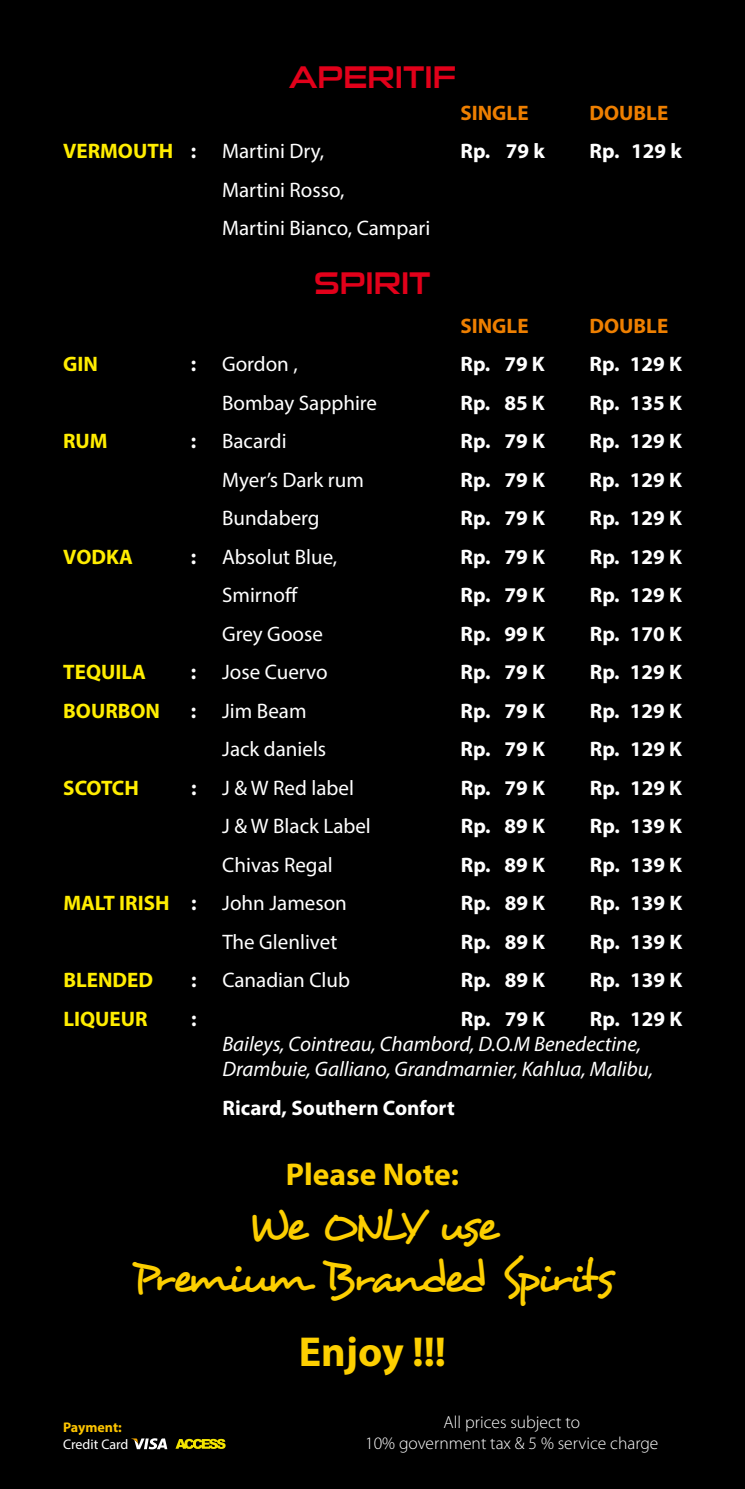
<style>
.page{position:relative;width:745px;height:1489px;background:#fff}
.page>*{position:absolute;margin:0;border:0;box-sizing:border-box;transform-origin:0 0}
.t1{font:45.5px/52.5px "Desyrel";letter-spacing:-.08em;color:#fdcf00;text-align:center}
.t2{font:700 42px "Myriad Pro";color:#fdcf00}
.t3{font:31.5px "Sui Generis Rg";color:#e2001a}
.t4{font:700 31.5px "Myriad Pro";color:#fdcf00}
.t5{font:700 21px "Myriad Pro";color:#fff}
.t6{font:21px/38.5px "Myriad Pro";color:#fff}
.t7{font:italic 21px/25.2px "Myriad Pro";color:#fff}
.t8{font:700 21px "Myriad Pro";color:#ffed00}
.t9{font:700 21px "Myriad Pro";color:#ee7f00}
.t10{font:300 17.5px/21px "Myriad Pro";color:#fff;text-align:center}
.t11{font:14px "Myriad Pro";color:#fff}
.t12{font:700 14px "Myriad Pro";letter-spacing:-.005em;color:#fcc400}
.s1{font-weight:700;color:#ffed00}
.s2{font-weight:700}
</style>
<div class="page">
<div style="left:0;top:0;width:744px;height:1488px;background:#000"></div>
<svg style="left:131px;top:1438px;width:36px;height:11px"></svg>
<svg style="left:175px;top:1438px;width:50px;height:10px"></svg>
<h3 class="t3" style="left:288px;top:59px;width:169px">APERITIF</h3>
<p class="t9" style="left:460px;top:99px;width:70px">SINGLE</p>
<p class="t9" style="left:589px;top:99px;width:80px">DOUBLE</p>
<p class="t6" style="left:63px;top:132px;width:262px"><span class="s1">VERMOUTH</span> <span class="s2">:</span> Martini Dry,</p>
<p class="t5" style="left:460px;top:137px;width:86px">Rp. 79 k</p>
<p class="t5" style="left:589px;top:137px;width:94px">Rp. 129 k</p>
<p class="t6" style="left:222px;top:170px;width:210px">Martini Rosso,<br>Martini Bianco, Campari</p>
<h3 class="t3" style="left:314px;top:265px;width:118px">SPIRIT</h3>
<p class="t9" style="left:460px;top:312px;width:70px">SINGLE</p>
<p class="t9" style="left:589px;top:312px;width:80px">DOUBLE</p>
<p class="t8" style="left:63px;top:350px;width:36px">GIN</p>
<p class="t6" style="left:191px;top:344px;width:108px"><span class="s2">:</span> Gordon ,</p>
<p class="t5" style="left:460px;top:350px;width:86px">Rp. 79 K</p>
<p class="t5" style="left:589px;top:350px;width:94px">Rp. 129 K</p>
<p class="t6" style="left:222px;top:383px;width:156px">Bombay Sapphire</p>
<p class="t5" style="left:460px;top:389px;width:86px">Rp. 85 K</p>
<p class="t5" style="left:589px;top:389px;width:94px">Rp. 135 K</p>
<p class="t8" style="left:63px;top:427px;width:46px">RUM</p>
<p class="t6" style="left:191px;top:421px;width:97px"><span class="s2">:</span> Bacardi</p>
<p class="t5" style="left:460px;top:427px;width:86px">Rp. 79 K</p>
<p class="t5" style="left:589px;top:427px;width:94px">Rp. 129 K</p>
<p class="t6" style="left:222px;top:460px;width:143px">Myer’s Dark rum</p>
<p class="t5" style="left:460px;top:466px;width:86px">Rp. 79 K</p>
<p class="t5" style="left:589px;top:466px;width:94px">Rp. 129 K</p>
<p class="t6" style="left:222px;top:498px;width:99px">Bundaberg</p>
<p class="t5" style="left:460px;top:504px;width:86px">Rp. 79 K</p>
<p class="t5" style="left:589px;top:504px;width:94px">Rp. 129 K</p>
<p class="t8" style="left:63px;top:543px;width:71px">VODKA</p>
<p class="t6" style="left:191px;top:537px;width:148px"><span class="s2">:</span> Absolut Blue,</p>
<p class="t5" style="left:460px;top:543px;width:86px">Rp. 79 K</p>
<p class="t5" style="left:589px;top:543px;width:94px">Rp. 129 K</p>
<p class="t6" style="left:222px;top:575px;width:77px">Smirnoff</p>
<p class="t5" style="left:460px;top:581px;width:86px">Rp. 79 K</p>
<p class="t5" style="left:589px;top:581px;width:94px">Rp. 129 K</p>
<p class="t6" style="left:222px;top:614px;width:102px">Grey Goose</p>
<p class="t5" style="left:460px;top:620px;width:86px">Rp. 99 K</p>
<p class="t5" style="left:589px;top:620px;width:94px">Rp. 170 K</p>
<p class="t8" style="left:63px;top:658px;width:84px">TEQUILA</p>
<p class="t6" style="left:191px;top:652px;width:138px"><span class="s2">:</span> Jose Cuervo</p>
<p class="t5" style="left:460px;top:658px;width:86px">Rp. 79 K</p>
<p class="t5" style="left:589px;top:658px;width:94px">Rp. 129 K</p>
<p class="t8" style="left:63px;top:697px;width:98px">BOURBON</p>
<p class="t6" style="left:191px;top:691px;width:117px"><span class="s2">:</span> Jim Beam</p>
<p class="t5" style="left:460px;top:697px;width:86px">Rp. 79 K</p>
<p class="t5" style="left:589px;top:697px;width:94px">Rp. 129 K</p>
<p class="t6" style="left:222px;top:729px;width:105px">Jack daniels</p>
<p class="t5" style="left:460px;top:735px;width:86px">Rp. 79 K</p>
<p class="t5" style="left:589px;top:735px;width:94px">Rp. 129 K</p>
<p class="t8" style="left:63px;top:774px;width:77px">SCOTCH</p>
<p class="t6" style="left:191px;top:768px;width:164px"><span class="s2">:</span> J &amp; W Red label</p>
<p class="t5" style="left:460px;top:774px;width:86px">Rp. 79 K</p>
<p class="t5" style="left:589px;top:774px;width:94px">Rp. 129 K</p>
<p class="t6" style="left:222px;top:806px;width:150px">J &amp; W Black Label</p>
<p class="t5" style="left:460px;top:812px;width:86px">Rp. 89 K</p>
<p class="t5" style="left:589px;top:812px;width:94px">Rp. 139 K</p>
<p class="t6" style="left:222px;top:845px;width:112px">Chivas Regal</p>
<p class="t5" style="left:460px;top:851px;width:86px">Rp. 89 K</p>
<p class="t5" style="left:589px;top:851px;width:94px">Rp. 139 K</p>
<p class="t6" style="left:63px;top:883px;width:285px"><span class="s1">MALT IRISH</span> <span class="s2">:</span> John Jameson</p>
<p class="t5" style="left:460px;top:889px;width:86px">Rp. 89 K</p>
<p class="t5" style="left:589px;top:889px;width:94px">Rp. 139 K</p>
<p class="t6" style="left:222px;top:922px;width:116px">The Glenlivet</p>
<p class="t5" style="left:460px;top:928px;width:86px">Rp. 89 K</p>
<p class="t5" style="left:589px;top:928px;width:94px">Rp. 139 K</p>
<p class="t8" style="left:63px;top:966px;width:91px">BLENDED</p>
<p class="t6" style="left:191px;top:960px;width:160px"><span class="s2">:</span> Canadian Club</p>
<p class="t5" style="left:460px;top:966px;width:86px">Rp. 89 K</p>
<p class="t5" style="left:589px;top:966px;width:94px">Rp. 139 K</p>
<p class="t8" style="left:63px;top:1005px;width:86px">LIQUEUR</p>
<p class="t5" style="left:191px;top:1005px;width:7px">:</p>
<p class="t5" style="left:460px;top:1005px;width:86px">Rp. 79 K</p>
<p class="t5" style="left:589px;top:1005px;width:94px">Rp. 129 K</p>
<p class="t7" style="left:222px;top:1031px;width:432px">Baileys, Cointreau, Chambord, D.O.M Benedectine,<br>Drambuie, Galliano, Grandmarnier, Kahlua, Malibu,</p>
<p class="t5" style="left:222px;top:1093px;width:234px">Ricard, Southern Confort</p>
<h3 class="t4" style="left:286px;top:1153px;width:174px">Please Note:</h3>
<h1 class="t1" style="left:132px;top:1198px;width:482px">We ONLY use<br>Premium Branded Spirits</h1>
<h2 class="t2" style="left:298px;top:1323px;width:149px">Enjoy !!!</h2>
<p class="t12" style="left:63px;top:1417px;width:60px">Payment:</p>
<p class="t11" style="left:63px;top:1435px;width:67px">Credit Card</p>
<p class="t10" style="left:365px;top:1411px;width:294px">All prices subject to<br>10% government tax &amp; 5 % service charge</p>
</div>
